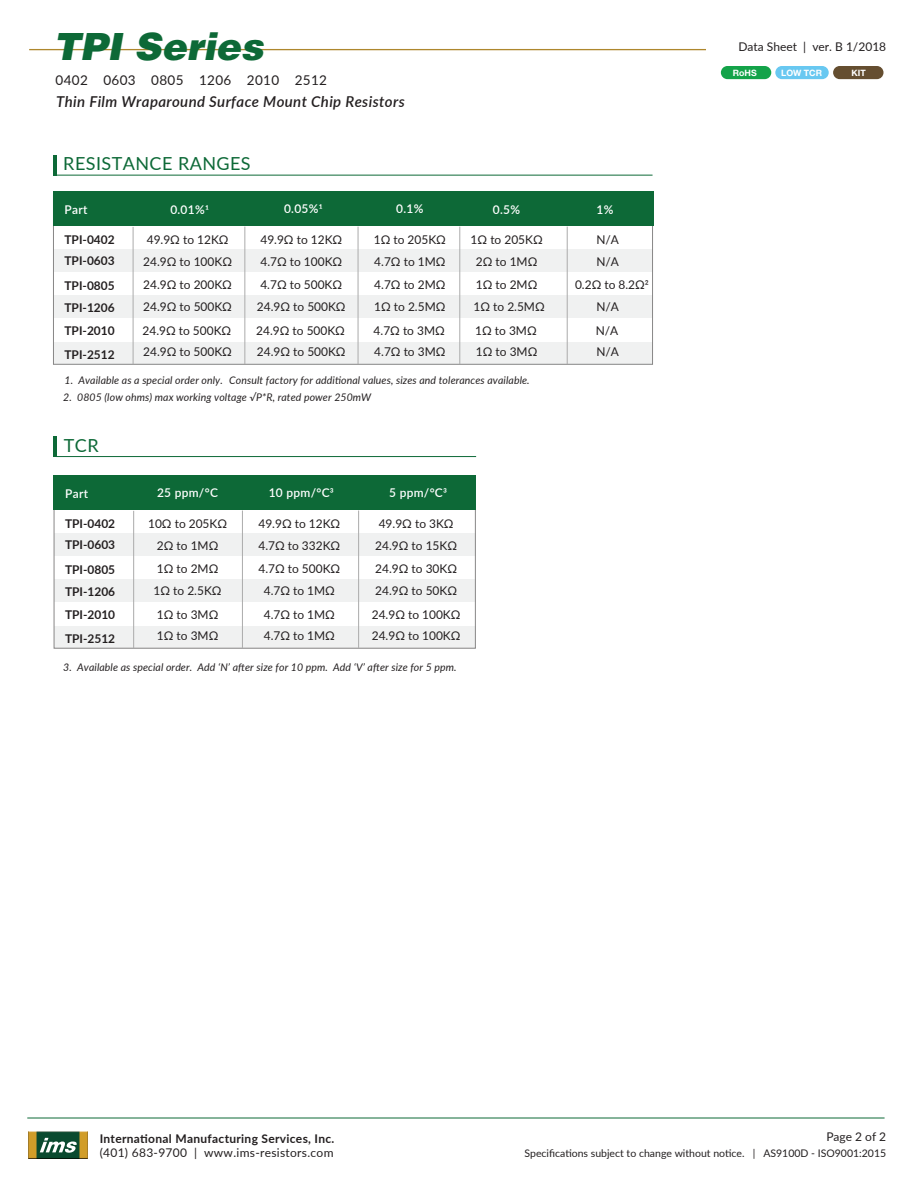
<style>
.page{position:relative;width:918px;height:1188px;background:#fff}
.page>*{position:absolute;margin:0;border:0;box-sizing:border-box;transform-origin:0 0}
.t1{font:italic 900 37.5px "Helvetica";color:#0d6937}
.t2{font:18px "Lato";letter-spacing:.025em;color:#0d6937}
.t3{font:italic 600 15px "Lato";letter-spacing:.025em;color:#231f20}
.t4{font:13.5px "Lato";letter-spacing:.025em;color:#231f20}
.t5{font:12px/22.5px "Lato";color:#231f20}
.t6{font:700 12px/21.1px "Lato";color:#231f20}
.t7{font:600 12px "Lato";letter-spacing:.025em;color:#fff}
.t8{font:700 12px "Lato";letter-spacing:.025em;color:#231f20}
.t9{font:12px "Lato";letter-spacing:.025em;color:#231f20}
.t10{font:italic 10.5px "Lato";letter-spacing:.01em;color:#231f20}
.t11{font:10.5px "Lato";color:#231f20}
.t12{font:700 8.7px "Helvetica Neue";color:#fff}
</style>
<div class="page">
<div style="left:53px;top:342px;width:600px;height:22px;background:#f0f1f1"></div>
<div style="left:53px;top:250px;width:600px;height:22px;background:#f0f1f1"></div>
<div style="left:53px;top:296px;width:600px;height:22px;background:#f0f1f1"></div>
<div style="left:53px;top:191px;width:600px;height:35px;background:#0d6937"></div>
<hr style="left:53px;top:155px;width:4px;height:21px;background:#0d6937">
<hr style="left:56px;top:175px;width:597px;height:1px;background:#0d6937">
<hr style="left:53px;top:436px;width:4px;height:21px;background:#0d6937">
<hr style="left:56px;top:456px;width:420px;height:1px;background:#0d6937">
<hr style="left:29px;top:49px;width:677px;height:1px;background:#ae872d">
<hr style="left:133px;top:227px;width:1px;height:137px;background:#ababab">
<hr style="left:459px;top:227px;width:1px;height:137px;background:#ababab">
<hr style="left:358px;top:227px;width:1px;height:137px;background:#ababab">
<hr style="left:244px;top:227px;width:1px;height:137px;background:#ababab">
<hr style="left:567px;top:227px;width:1px;height:137px;background:#ababab">
<div style="left:54px;top:626px;width:421px;height:22px;background:#f0f1f1"></div>
<div style="left:54px;top:534px;width:421px;height:22px;background:#f0f1f1"></div>
<div style="left:54px;top:580px;width:421px;height:22px;background:#f0f1f1"></div>
<div style="left:53px;top:475px;width:423px;height:35px;background:#0d6937"></div>
<hr style="left:133px;top:511px;width:1px;height:137px;background:#ababab">
<hr style="left:358px;top:511px;width:1px;height:137px;background:#ababab">
<hr style="left:242px;top:511px;width:1px;height:137px;background:#ababab">
<div style="left:721px;top:66px;width:50px;height:13px;background:#13a349;border-radius:7px"></div>
<div style="left:775px;top:66px;width:54px;height:13px;background:#68c8f1;border-radius:7px"></div>
<div style="left:833px;top:66px;width:51px;height:13px;background:#654e30;border-radius:7px"></div>
<img style="left:29px;top:1132px;width:58px;height:26px">
<svg style="left:40px;top:1138px;width:37px;height:15px"></svg>
<hr style="left:27px;top:1118px;width:858px;height:1px;background:#0d6937">
<h1 class="t1" style="left:53px;top:22px;width:212px">TPI Series</h1>
<p class="t3" style="left:56px;top:91px;width:350px">Thin Film Wraparound Surface Mount Chip Resistors</p>
<p class="t4" style="left:56px;top:71px;width:273px">0402 0603 0805 1206 2010 2512</p>
<h2 class="t2" style="left:63px;top:150px;width:189px">RESISTANCE RANGES</h2>
<p class="t7" style="left:65px;top:201px;width:24px">Part</p>
<p class="t7" style="left:170px;top:200px;width:40px">0.01%1</p>
<p class="t7" style="left:284px;top:199px;width:40px">0.05%1</p>
<p class="t7" style="left:396px;top:200px;width:29px">0.1%</p>
<p class="t7" style="left:493px;top:200px;width:29px">0.5%</p>
<p class="t7" style="left:596px;top:200px;width:18px">1%</p>
<p class="t6" style="left:64px;top:229px;width:52px">TPI-0402<br>TPI-0603</p>
<p class="t6" style="left:64px;top:274px;width:52px;line-height:21.8px">TPI-0805<br>TPI-1206</p>
<p class="t6" style="left:64px;top:318px;width:52px;line-height:23.7px">TPI-2010<br>TPI-2512</p>
<p class="t10" style="left:63px;top:390px;width:310px">2. 0805 (low ohms) max working voltage √P*R, rated power 250mW</p>
<p class="t5" style="left:596px;top:228px;width:24px">N/A<br>N/A</p>
<p class="t5" style="left:596px;top:294px;width:25px;line-height:23.9px">N/A<br>N/A</p>
<p class="t5" style="left:596px;top:340px;width:24px">N/A</p>
<p class="t5" style="left:147px;top:228px;width:83px">49.9Ω to 12KΩ</p>
<p class="t5" style="left:260px;top:228px;width:83px">49.9Ω to 12KΩ</p>
<p class="t5" style="left:374px;top:228px;width:74px">1Ω to 205KΩ</p>
<p class="t5" style="left:471px;top:228px;width:74px">1Ω to 205KΩ</p>
<p class="t5" style="left:143px;top:250px;width:90px">24.9Ω to 100KΩ</p>
<p class="t5" style="left:260px;top:250px;width:83px">4.7Ω to 100KΩ</p>
<p class="t5" style="left:374px;top:250px;width:73px">4.7Ω to 1MΩ</p>
<p class="t5" style="left:476px;top:250px;width:63px">2Ω to 1MΩ</p>
<p class="t5" style="left:143px;top:273px;width:90px">24.9Ω to 200KΩ</p>
<p class="t5" style="left:260px;top:273px;width:83px">4.7Ω to 500KΩ</p>
<p class="t5" style="left:374px;top:273px;width:73px">4.7Ω to 2MΩ</p>
<p class="t5" style="left:476px;top:273px;width:63px">1Ω to 2MΩ</p>
<p class="t5" style="left:575px;top:273px;width:75px">0.2Ω to 8.2Ω2</p>
<p class="t5" style="left:143px;top:295px;width:90px">24.9Ω to 500KΩ</p>
<p class="t5" style="left:257px;top:295px;width:90px">24.9Ω to 500KΩ</p>
<p class="t5" style="left:374px;top:295px;width:73px">1Ω to 2.5MΩ</p>
<p class="t5" style="left:474px;top:295px;width:73px">1Ω to 2.5MΩ</p>
<p class="t5" style="left:143px;top:319px;width:90px">24.9Ω to 500KΩ</p>
<p class="t5" style="left:256px;top:319px;width:90px">24.9Ω to 500KΩ</p>
<p class="t5" style="left:374px;top:319px;width:73px">4.7Ω to 3MΩ</p>
<p class="t5" style="left:475px;top:319px;width:63px">1Ω to 3MΩ</p>
<p class="t5" style="left:143px;top:340px;width:90px">24.9Ω to 500KΩ</p>
<p class="t5" style="left:257px;top:340px;width:90px">24.9Ω to 500KΩ</p>
<p class="t5" style="left:374px;top:340px;width:73px">4.7Ω to 3MΩ</p>
<p class="t5" style="left:476px;top:340px;width:63px">1Ω to 3MΩ</p>
<p class="t10" style="left:64px;top:372px;width:160px">1. Available as a special order only.</p>
<p class="t10" style="left:229px;top:372px;width:302px">Consult factory for additional values, sizes and tolerances available.</p>
<h2 class="t2" style="left:64px;top:433px;width:36px">TCR</h2>
<p class="t7" style="left:65px;top:485px;width:24px">Part</p>
<p class="t7" style="left:157px;top:484px;width:62px">25 ppm/°C</p>
<p class="t7" style="left:269px;top:484px;width:67px">10 ppm/°C3</p>
<p class="t7" style="left:389px;top:484px;width:59px">5 ppm/°C3</p>
<p class="t6" style="left:65px;top:513px;width:52px">TPI-0402<br>TPI-0603</p>
<p class="t6" style="left:65px;top:558px;width:52px;line-height:21.8px">TPI-0805<br>TPI-1206</p>
<p class="t6" style="left:65px;top:602px;width:52px;line-height:23.7px">TPI-2010<br>TPI-2512</p>
<p class="t5" style="left:148px;top:512px;width:81px">10Ω to 205KΩ</p>
<p class="t5" style="left:258px;top:512px;width:83px">49.9Ω to 12KΩ</p>
<p class="t5" style="left:379px;top:512px;width:76px">49.9Ω to 3KΩ</p>
<p class="t5" style="left:157px;top:534px;width:63px">2Ω to 1MΩ</p>
<p class="t5" style="left:258px;top:534px;width:83px">4.7Ω to 332KΩ</p>
<p class="t5" style="left:375px;top:534px;width:83px">24.9Ω to 15KΩ</p>
<p class="t5" style="left:157px;top:557px;width:63px">1Ω to 2MΩ</p>
<p class="t5" style="left:258px;top:557px;width:83px">4.7Ω to 500KΩ</p>
<p class="t5" style="left:375px;top:557px;width:83px">24.9Ω to 30KΩ</p>
<p class="t5" style="left:154px;top:579px;width:70px">1Ω to 2.5KΩ</p>
<p class="t5" style="left:264px;top:579px;width:73px">4.7Ω to 1MΩ</p>
<p class="t5" style="left:375px;top:579px;width:83px">24.9Ω to 50KΩ</p>
<p class="t5" style="left:157px;top:603px;width:63px">1Ω to 3MΩ</p>
<p class="t5" style="left:264px;top:603px;width:73px">4.7Ω to 1MΩ</p>
<p class="t5" style="left:372px;top:603px;width:90px">24.9Ω to 100KΩ</p>
<p class="t5" style="left:157px;top:624px;width:63px">1Ω to 3MΩ</p>
<p class="t5" style="left:264px;top:624px;width:73px">4.7Ω to 1MΩ</p>
<p class="t5" style="left:372px;top:624px;width:90px">24.9Ω to 100KΩ</p>
<p class="t10" style="left:63px;top:660px;width:395px">3. Available as special order. Add ‘N’ after size for 10 ppm. Add ‘V’ after size for 5 ppm.</p>
<p class="t5" style="left:739px;top:35px;width:149px">Data Sheet | ver. B 1/2018</p>
<p class="t12" style="left:733px;top:66px;width:25px">RoHS</p>
<p class="t12" style="left:781px;top:66px;width:42px">LOW TCR</p>
<p class="t12" style="left:852px;top:66px;width:16px">KIT</p>
<p class="t8" style="left:100px;top:1130px;width:236px">International Manufacturing Services, Inc.</p>
<p class="t9" style="left:100px;top:1144px;width:235px">(401) 683-9700 | www.ims-resistors.com</p>
<p class="t5" style="left:826px;top:1125px;width:61px">Page 2 of 2</p>
<p class="t11" style="left:524px;top:1146px;width:363px">Specifications subject to change without notice. | AS9100D - ISO9001:2015</p>
</div>
